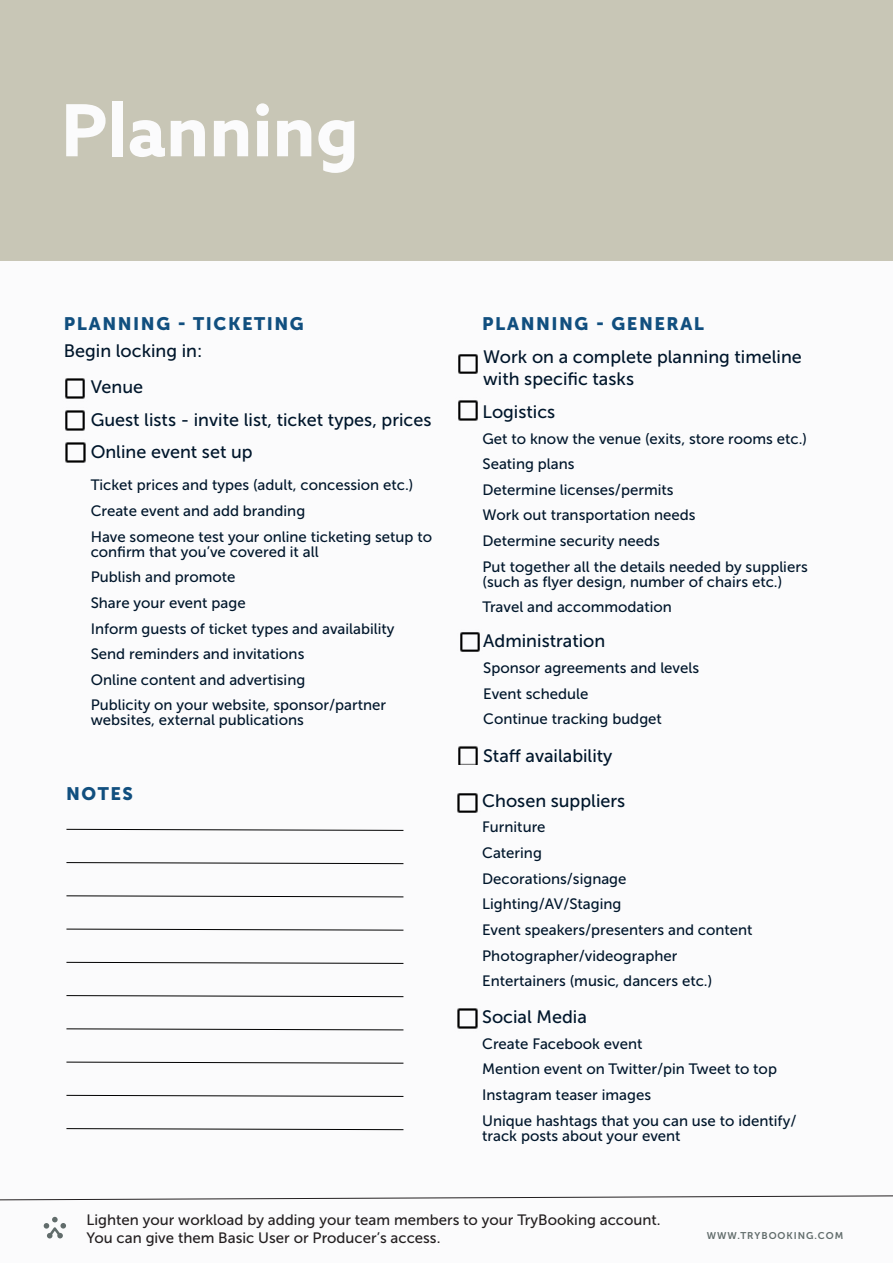
<style>
.page{position:relative;width:893px;height:1263px;background:#fbfbfc}
.page>*{position:absolute;margin:0;border:0;box-sizing:border-box;transform-origin:0 0}
.TB_Heading_1{font:700 72px "Azo Sans";color:#fbfbfc}
.TB_Body_text{font:18px "Museo Sans 500";color:#00162b}
.TB_Heading_2{font:18px/27px "Museo Sans 900";letter-spacing:.085em;color:#114f7f}
.TB_Heading_2-2{font:18px/21.8px "Museo Sans 500";color:#00162b}
.TB_Body_text-2{font:15px/15px "Museo Sans 500";color:#00162b}
.t1{font:15px/18px "Museo Sans 500";color:#231f20}
.t2{font:9.75px "Museo Sans 700";letter-spacing:.1em;color:#616c6b}
.s1{font-family:"Museo Sans 500";color:#00162b}
</style>
<div class="page">
<svg style="left:44px;top:1217px;width:22px;height:21px"></svg>
<svg style="left:0;top:1195px;width:893px;height:6px"></svg>
<img style="left:65px;top:410px;width:20px;height:21px">
<img style="left:65px;top:378px;width:20px;height:21px">
<svg style="left:66px;top:928px;width:338px;height:3px"></svg>
<svg style="left:66px;top:961px;width:338px;height:3px"></svg>
<svg style="left:66px;top:995px;width:338px;height:2px"></svg>
<svg style="left:66px;top:1061px;width:338px;height:3px"></svg>
<svg style="left:66px;top:1028px;width:338px;height:3px"></svg>
<svg style="left:66px;top:1128px;width:338px;height:2px"></svg>
<svg style="left:66px;top:1094px;width:338px;height:3px"></svg>
<img style="left:458px;top:400px;width:20px;height:21px">
<img style="left:457px;top:793px;width:21px;height:20px">
<img style="left:457px;top:1008px;width:21px;height:21px">
<img style="left:458px;top:354px;width:20px;height:20px">
<div style="left:0;top:0;width:893px;height:260px;background:#cccab9"></div>
<img style="left:458px;top:746px;width:20px;height:18px">
<img style="left:65px;top:442px;width:21px;height:21px">
<img style="left:460px;top:632px;width:20px;height:20px">
<svg style="left:66px;top:895px;width:338px;height:3px"></svg>
<svg style="left:66px;top:862px;width:338px;height:2px"></svg>
<svg style="left:66px;top:828px;width:338px;height:3px"></svg>
<p class="TB_Heading_1" style="left:61px;top:83px;width:299px">Planning</p>
<p class="TB_Heading_2" style="left:64px;top:310px;width:242px">PLANNING - TICKETING<br><span class="s1">Begin locking in:</span></p>
<p class="TB_Body_text" style="left:91px;top:377px;width:54px">Venue</p>
<p class="TB_Body_text" style="left:91px;top:410px;width:342px">Guest lists - invite list, ticket types, prices</p>
<p class="TB_Body_text" style="left:91px;top:442px;width:163px">Online event set up</p>
<p class="TB_Body_text-2" style="left:91px;top:478px;width:324px">Ticket prices and types (adult, concession etc.)</p>
<p class="TB_Body_text-2" style="left:91px;top:503px;width:216px">Create event and add branding</p>
<p class="TB_Body_text-2" style="left:91px;top:529px;width:343px">Have someone test your online ticketing setup to confirm that you’ve covered it all</p>
<p class="TB_Body_text-2" style="left:91px;top:570px;width:146px">Publish and promote</p>
<p class="TB_Body_text-2" style="left:91px;top:595px;width:156px">Share your event page</p>
<p class="TB_Body_text-2" style="left:91px;top:621px;width:305px">Inform guests of ticket types and availability</p>
<p class="TB_Body_text-2" style="left:91px;top:646px;width:215px">Send reminders and invitations</p>
<p class="TB_Body_text-2" style="left:91px;top:672px;width:216px">Online content and advertising</p>
<p class="TB_Body_text-2" style="left:91px;top:698px;width:297px">Publicity on your website, sponsor/partner websites, external publications</p>
<p class="TB_Heading_2" style="left:66px;top:780px;width:68px">NOTES</p>
<p class="TB_Heading_2" style="left:482px;top:310px;width:223px">PLANNING - GENERAL</p>
<p class="TB_Heading_2-2" style="left:483px;top:346px;width:320px">Work on a complete planning timeline with specific tasks</p>
<p class="TB_Body_text" style="left:482px;top:402px;width:74px">Logistics</p>
<p class="TB_Body_text-2" style="left:482px;top:431px;width:326px">Get to know the venue (exits, store rooms etc.)</p>
<p class="TB_Body_text-2" style="left:482px;top:456px;width:93px">Seating plans</p>
<p class="TB_Body_text-2" style="left:482px;top:482px;width:193px">Determine licenses/permits</p>
<p class="TB_Body_text-2" style="left:482px;top:508px;width:214px">Work out transportation needs</p>
<p class="TB_Body_text-2" style="left:482px;top:533px;width:179px">Determine security needs</p>
<p class="TB_Body_text-2" style="left:482px;top:559px;width:327px">Put together all the details needed by suppliers (such as flyer design, number of chairs etc.)</p>
<p class="TB_Body_text-2" style="left:482px;top:600px;width:191px">Travel and accommodation</p>
<p class="TB_Body_text" style="left:483px;top:631px;width:124px">Administration</p>
<p class="TB_Body_text-2" style="left:483px;top:660px;width:217px">Sponsor agreements and levels</p>
<p class="TB_Body_text-2" style="left:483px;top:686px;width:107px">Event schedule</p>
<p class="TB_Body_text-2" style="left:483px;top:712px;width:180px">Continue tracking budget</p>
<p class="TB_Body_text" style="left:483px;top:746px;width:131px">Staff availability</p>
<p class="TB_Body_text" style="left:482px;top:791px;width:145px">Chosen suppliers</p>
<p class="TB_Body_text-2" style="left:482px;top:820px;width:65px">Furniture</p>
<p class="TB_Body_text-2" style="left:482px;top:845px;width:61px">Catering</p>
<p class="TB_Body_text-2" style="left:482px;top:871px;width:146px">Decorations/signage</p>
<p class="TB_Body_text-2" style="left:482px;top:897px;width:141px">Lighting/AV/Staging</p>
<p class="TB_Body_text-2" style="left:482px;top:922px;width:272px">Event speakers/presenters and content</p>
<p class="TB_Body_text-2" style="left:482px;top:948px;width:197px">Photographer/videographer</p>
<p class="TB_Body_text-2" style="left:482px;top:974px;width:232px">Entertainers (music, dancers etc.)</p>
<p class="TB_Body_text" style="left:482px;top:1007px;width:106px">Social Media</p>
<p class="TB_Body_text-2" style="left:482px;top:1036px;width:162px">Create Facebook event</p>
<p class="TB_Body_text-2" style="left:482px;top:1062px;width:296px">Mention event on Twitter/pin Tweet to top</p>
<p class="TB_Body_text-2" style="left:482px;top:1087px;width:170px">Instagram teaser images</p>
<p class="TB_Body_text-2" style="left:482px;top:1113px;width:316px">Unique hashtags that you can use to identify/ track posts about your event</p>
<p class="t1" style="left:86px;top:1210px;width:576px">Lighten your workload by adding your team members to your TryBooking account.<br>You can give them Basic User or Producer’s access.</p>
<p class="t2" style="left:707px;top:1230px;width:138px">WWW.TRYBOOKING.COM</p>
</div>
